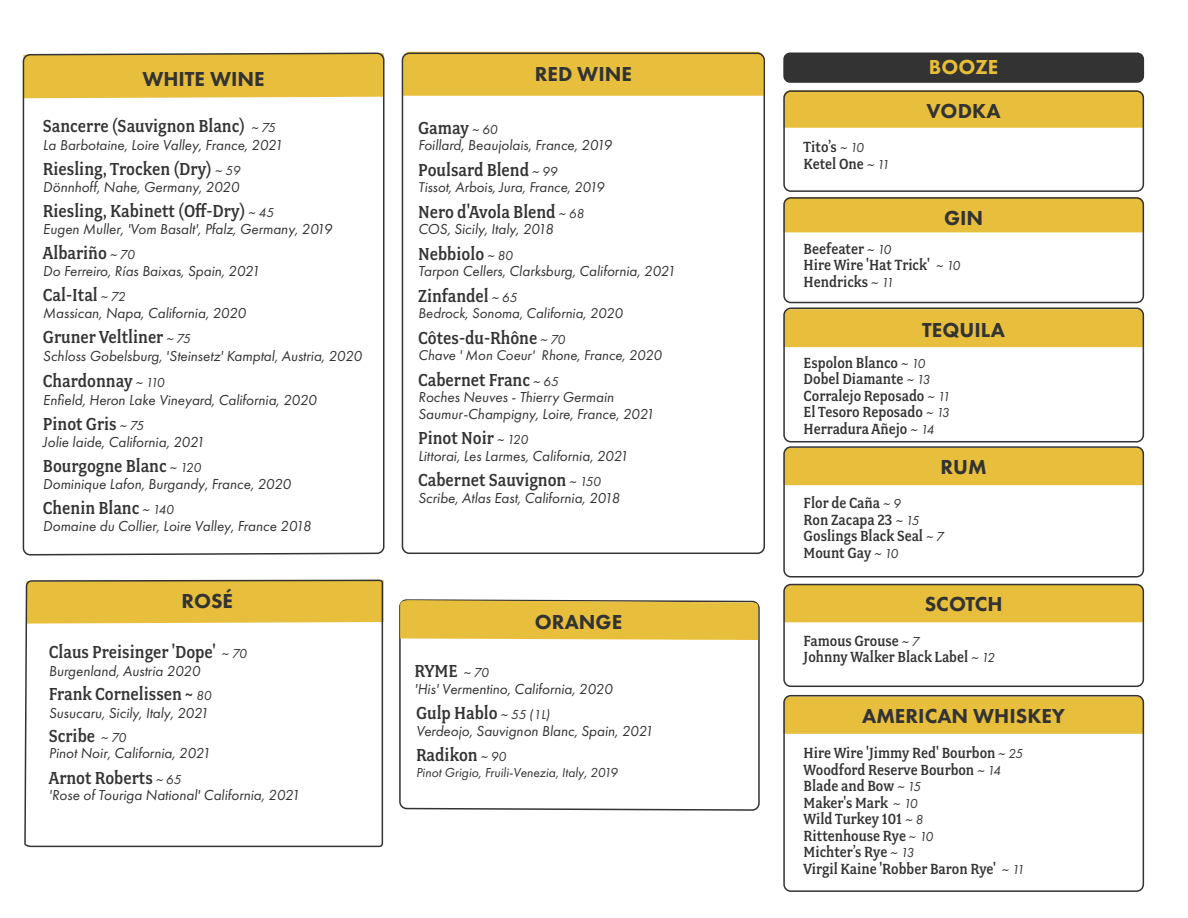
<style>
.page{position:relative;width:1188px;height:918px;background:#fff}
.page>*{position:absolute;margin:0;border:0;box-sizing:border-box;transform-origin:0 0}
.t1{font:800 21px "Futura PT";color:#323332}
.t2{font:800 21px "Futura PT";color:#e7be39}
.t3{font:500 19.5px "Fairplex Narrow OT";color:#323332}
.t4{font:500 16.5px "Fairplex Narrow OT";color:#323332}
.t5{font:italic 15px "Futura PT";color:#323332}
.t6{font:italic 14.7px "Futura PT";color:#323332}
.t7{font:italic 13.5px "Futura PT";color:#323332}
.s1{font-family:"Futura PT";font-weight:400;font-style:italic;font-size:13.5px}
.s2{font-family:"Futura PT";font-weight:400;font-size:13.5px}
</style>
<div class="page">
<svg style="left:399px;top:599px;width:361px;height:212px"></svg>
<div style="left:783px;top:52px;width:361px;height:31px;background:#323332;border-radius:7px"></div>
<div style="left:786px;top:91px;width:357px;height:37px;background:#e8bf3d"></div>
<div style="left:783px;top:90px;width:361px;height:102px;border:2px solid #323332;border-radius:7px"></div>
<div style="left:786px;top:198px;width:357px;height:34px;background:#e8bf3d"></div>
<div style="left:783px;top:197px;width:361px;height:106px;border:2px solid #323332;border-radius:7px"></div>
<div style="left:784px;top:309px;width:360px;height:38px;background:#e8bf3d"></div>
<div style="left:783px;top:308px;width:361px;height:134px;border:2px solid #323332;border-radius:7px"></div>
<div style="left:786px;top:449px;width:355px;height:36px;background:#e8bf3d"></div>
<div style="left:783px;top:446px;width:361px;height:132px;border:2px solid #323332;border-radius:7px"></div>
<div style="left:784px;top:585px;width:360px;height:37px;background:#e8bf3d"></div>
<div style="left:783px;top:584px;width:361px;height:103px;border:2px solid #323332;border-radius:7px"></div>
<div style="left:786px;top:696px;width:357px;height:38px;background:#e8bf3d"></div>
<div style="left:783px;top:695px;width:361px;height:197px;border:2px solid #323332;border-radius:7px"></div>
<svg style="left:24px;top:579px;width:360px;height:269px"></svg>
<svg style="left:22px;top:53px;width:363px;height:502px"></svg>
<div style="left:403px;top:52px;width:361px;height:44px;background:#e8bf3d"></div>
<div style="left:402px;top:53px;width:363px;height:501px;border:2px solid #323332;border-radius:7px"></div>
<svg style="left:400px;top:600px;width:358px;height:40px;background:#e3bd41"></svg>
<p class="t1" style="left:142px;top:66px;width:124px">WHITE WINE</p>
<p class="t3" style="left:43px;top:115px;width:234px">Sancerre (Sauvignon Blanc) <span class="s1">~ 75</span></p>
<p class="t5" style="left:43px;top:136px;width:242px">La Barbotaine, Loire Valley, France, 2021</p>
<p class="t3" style="left:43px;top:158px;width:199px">Riesling, Trocken (Dry) <span class="s1">~ 59</span></p>
<p class="t5" style="left:43px;top:178px;width:198px">Dönnhoff, Nahe, Germany, 2020</p>
<p class="t3" style="left:43px;top:200px;width:232px">Riesling, Kabinett (Off-Dry) <span class="s1">~ 45</span></p>
<p class="t5" style="left:43px;top:220px;width:291px">Eugen Muller, 'Vom Basalt', Pfalz, Germany, 2019</p>
<p class="t3" style="left:43px;top:242px;width:93px">Albariño <span class="s1">~ 70</span></p>
<p class="t5" style="left:43px;top:262px;width:218px">Do Ferreiro, Rías Baixas, Spain, 2021</p>
<p class="t3" style="left:43px;top:284px;width:84px">Cal-Ital <span class="s1">~ 72</span></p>
<p class="t5" style="left:43px;top:304px;width:205px">Massican, Napa, California, 2020</p>
<p class="t3" style="left:43px;top:326px;width:149px">Gruner Veltliner <span class="s1">~ 75</span></p>
<p class="t5" style="left:43px;top:347px;width:321px">Schloss Gobelsburg, 'Steinsetz' Kamptal, Austria, 2020</p>
<p class="t3" style="left:43px;top:370px;width:123px">Chardonnay <span class="s1">~ 110</span></p>
<p class="t5" style="left:43px;top:391px;width:275px">Enfield, Heron Lake Vineyard, California, 2020</p>
<p class="t3" style="left:43px;top:413px;width:103px">Pinot Gris <span class="s1">~ 75</span></p>
<p class="t5" style="left:43px;top:433px;width:163px">Jolie laide, California, 2021</p>
<p class="t3" style="left:43px;top:455px;width:160px">Bourgogne Blanc <span class="s1">~ 120</span></p>
<p class="t5" style="left:43px;top:475px;width:250px">Dominique Lafon, Burgandy, France, 2020</p>
<p class="t3" style="left:43px;top:497px;width:132px">Chenin Blanc <span class="s1">~ 140</span></p>
<p class="t5" style="left:43px;top:517px;width:270px">Domaine du Collier, Loire Valley, France 2018</p>
<p class="t1" style="left:181px;top:587px;width:53px">ROSÉ</p>
<p class="t3" style="left:49px;top:641px;width:199px">Claus Preisinger 'Dope' <span class="s2">~</span> <span class="s1">70</span></p>
<p class="t5" style="left:49px;top:662px;width:153px">Burgenland, Austria 2020</p>
<p class="t3" style="left:49px;top:683px;width:164px">Frank Cornelissen ~ <span class="s1">80</span></p>
<p class="t5" style="left:49px;top:704px;width:161px">Susucaru, Sicily, Italy, 2021</p>
<p class="t3" style="left:49px;top:725px;width:79px">Scribe <span class="s2">~</span> <span class="s1">70</span></p>
<p class="t5" style="left:49px;top:744px;width:163px">Pinot Noir, California, 2021</p>
<p class="t3" style="left:49px;top:767px;width:134px">Arnot Roberts <span class="s1">~ 65</span></p>
<p class="t5" style="left:49px;top:786px;width:253px">'Rose of Touriga National' California, 2021</p>
<p class="t1" style="left:535px;top:61px;width:99px">RED WINE</p>
<p class="t3" style="left:418px;top:117px;width:81px">Gamay <span class="s1">~ 60</span></p>
<p class="t5" style="left:418px;top:136px;width:196px">Foillard, Beaujolais, France, 2019</p>
<p class="t3" style="left:418px;top:159px;width:141px">Poulsard Blend <span class="s1">~ 99</span></p>
<p class="t6" style="left:418px;top:179px;width:188px">Tissot, Arbois, Jura, France, 2019</p>
<p class="t3" style="left:418px;top:201px;width:167px">Nero d'Avola Blend <span class="s1">~ 68</span></p>
<p class="t5" style="left:418px;top:220px;width:137px">COS, Sicily, Italy, 2018</p>
<p class="t3" style="left:418px;top:243px;width:96px">Nebbiolo <span class="s1">~ 80</span></p>
<p class="t5" style="left:418px;top:262px;width:259px">Tarpon Cellers, Clarksburg, California, 2021</p>
<p class="t3" style="left:418px;top:285px;width:101px">Zinfandel <span class="s1">~ 65</span></p>
<p class="t6" style="left:418px;top:305px;width:206px">Bedrock, Sonoma, California, 2020</p>
<p class="t3" style="left:418px;top:327px;width:149px">Côtes-du-Rhône <span class="s1">~ 70</span></p>
<p class="t6" style="left:418px;top:347px;width:245px">Chave ' Mon Coeur' Rhone, France, 2020</p>
<p class="t3" style="left:418px;top:369px;width:142px">Cabernet Franc <span class="s1">~ 65</span></p>
<p class="t5" style="left:418px;top:388px;width:197px">Roches Neuves - Thierry Germain</p>
<p class="t5" style="left:418px;top:405px;width:238px">Saumur-Champigny, Loire, France, 2021</p>
<p class="t3" style="left:418px;top:427px;width:112px">Pinot Noir <span class="s1">~ 120</span></p>
<p class="t5" style="left:418px;top:447px;width:212px">Littorai, Les Larmes, California, 2021</p>
<p class="t3" style="left:418px;top:469px;width:184px">Cabernet Sauvignon <span class="s1">~ 150</span></p>
<p class="t5" style="left:418px;top:489px;width:203px">Scribe, Atlas East, California, 2018</p>
<p class="t1" style="left:535px;top:609px;width:89px">ORANGE</p>
<p class="t3" style="left:415px;top:660px;width:76px">RYME <span class="s2">~</span> <span class="s1">70</span></p>
<p class="t5" style="left:415px;top:680px;width:200px">'His' Vermentino, California, 2020</p>
<p class="t3" style="left:416px;top:702px;width:135px">Gulp Hablo <span class="s1">~ 55 (1L)</span></p>
<p class="t5" style="left:416px;top:722px;width:239px">Verdeojo, Sauvignon Blanc, Spain, 2021</p>
<p class="t3" style="left:416px;top:744px;width:92px">Radikon <span class="s1">~ 90</span></p>
<p class="t7" style="left:416px;top:765px;width:203px">Pinot Grigio, Fruili-Venezia, Italy, 2019</p>
<p class="t2" style="left:929px;top:54px;width:71px">BOOZE</p>
<p class="t4" style="left:804px;top:138px;width:62px">Tito’s <span class="s1">~ 10</span></p>
<p class="t4" style="left:804px;top:154px;width:87px">Ketel One <span class="s1">~ 11</span></p>
<p class="t1" style="left:927px;top:98px;width:76px">VODKA</p>
<p class="t1" style="left:944px;top:204px;width:41px">GIN</p>
<p class="t4" style="left:804px;top:240px;width:89px">Beefeater <span class="s1">~ 10</span></p>
<p class="t4" style="left:804px;top:256px;width:158px">Hire Wire 'Hat Trick' <span class="s1">~ 10</span></p>
<p class="t4" style="left:804px;top:273px;width:92px">Hendricks <span class="s1">~ 11</span></p>
<p class="t1" style="left:922px;top:317px;width:84px">TEQUILA</p>
<p class="t4" style="left:804px;top:353px;width:123px">Espolon Blanco <span class="s1">~ 10</span></p>
<p class="t4" style="left:804px;top:370px;width:128px">Dobel Diamante <span class="s1">~ 13</span></p>
<p class="t4" style="left:804px;top:386px;width:148px">Corralejo Reposado <span class="s1">~ 11</span></p>
<p class="t4" style="left:804px;top:403px;width:147px">El Tesoro Reposado <span class="s1">~ 13</span></p>
<p class="t4" style="left:804px;top:419px;width:132px">Herradura Añejo <span class="s1">~ 14</span></p>
<p class="t1" style="left:941px;top:454px;width:48px">RUM</p>
<p class="t4" style="left:804px;top:494px;width:99px">Flor de Caña <span class="s1">~ 9</span></p>
<p class="t4" style="left:804px;top:510px;width:117px">Ron Zacapa 23 <span class="s1">~ 15</span></p>
<p class="t4" style="left:804px;top:527px;width:142px">Goslings Black Seal <span class="s1">~ 7</span></p>
<p class="t4" style="left:804px;top:543px;width:96px">Mount Gay <span class="s1">~ 10</span></p>
<p class="t1" style="left:925px;top:591px;width:79px">SCOTCH</p>
<p class="t4" style="left:804px;top:631px;width:117px">Famous Grouse <span class="s1">~ 7</span></p>
<p class="t4" style="left:804px;top:648px;width:193px">Johnny Walker Black Label <span class="s1">~ 12</span></p>
<p class="t1" style="left:862px;top:703px;width:205px">AMERICAN WHISKEY</p>
<p class="t4" style="left:804px;top:744px;width:221px">Hire Wire 'Jimmy Red' Bourbon <span class="s1">~ 25</span></p>
<p class="t4" style="left:804px;top:760px;width:199px">Woodford Reserve Bourbon <span class="s1">~ 14</span></p>
<p class="t4" style="left:804px;top:777px;width:119px">Blade and Bow <span class="s1">~ 15</span></p>
<p class="t4" style="left:804px;top:793px;width:115px">Maker's Mark <span class="s2">~</span> <span class="s1">10</span></p>
<p class="t4" style="left:804px;top:810px;width:121px">Wild Turkey 101 <span class="s1">~ 8</span></p>
<p class="t4" style="left:804px;top:826px;width:131px">Rittenhouse Rye <span class="s2">~</span> <span class="s1">10</span></p>
<p class="t4" style="left:804px;top:843px;width:112px">Michter’s Rye <span class="s1">~ 13</span></p>
<p class="t4" style="left:804px;top:859px;width:222px">Virgil Kaine 'Robber Baron Rye' <span class="s1">~ 11</span></p>
</div>
